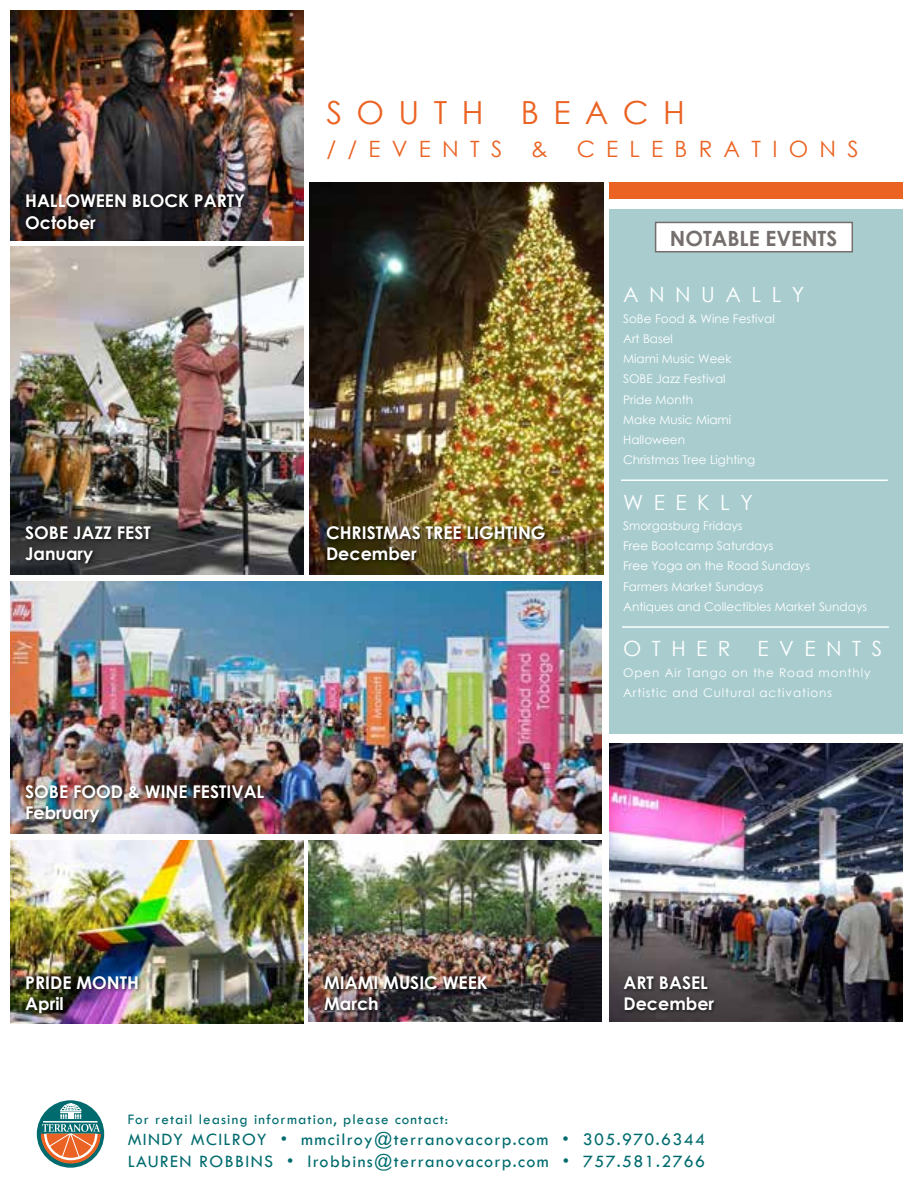
<style>
.page{position:relative;width:918px;height:1188px;background:#fff}
.page>*{position:absolute;margin:0;border:0;box-sizing:border-box;transform-origin:0 0}
.t1{font:31.8px "Century Gothic";letter-spacing:.45em;color:#eb6323}
.t2{font:22.5px "Century Gothic";letter-spacing:.5em;color:#eb6323}
.t3{font:21px "Century Gothic";letter-spacing:.5em;color:#fff}
.t4{font:700 21px "Century Gothic";color:#746e6c}
.t5{font:18px/21.6px "Tw Cen";letter-spacing:.075em;color:#006b6e}
.t6{font:700 17.55px/21px "Century Gothic";color:#fff}
.t7{font:15px "Tw Cen";letter-spacing:.075em;color:#006b6e}
.t8{font:12px/20.2px "Century Gothic";color:#fff}
.t9{font:12px/20.2px "Century Gothic";letter-spacing:.075em;color:#fff}
</style>
<div class="page">
<div style="left:610px;top:183px;width:293px;height:16px;background:#eb6323"></div>
<div style="left:610px;top:210px;width:293px;height:524px;background:#a9cdcf"></div>
<svg style="left:37px;top:1100px;width:67px;height:68px"></svg>
<svg style="left:41px;top:1104px;width:60px;height:60px"></svg>
<hr style="left:43px;top:1121px;width:55px;height:2px;background:#fff">
<img style="left:10px;top:247px;width:293px;height:328px">
<img style="left:10px;top:11px;width:293px;height:229px">
<img style="left:10px;top:582px;width:592px;height:252px">
<img style="left:310px;top:183px;width:293px;height:392px">
<img style="left:610px;top:743px;width:293px;height:279px">
<img style="left:309px;top:841px;width:293px;height:181px">
<img style="left:10px;top:841px;width:293px;height:183px">
<div style="left:24px;top:974px;width:118px;height:43px;background:#000;opacity:.75"></div>
<div style="left:322px;top:974px;width:169px;height:40px;background:#000;opacity:.75"></div>
<div style="left:622px;top:974px;width:96px;height:40px;background:#000;opacity:.75"></div>
<div style="left:23px;top:783px;width:245px;height:44px;background:#000;opacity:.75"></div>
<div style="left:23px;top:524px;width:132px;height:43px;background:#000;opacity:.75"></div>
<div style="left:324px;top:524px;width:225px;height:40px;background:#000;opacity:.75"></div>
<div style="left:23px;top:193px;width:226px;height:39px;background:#000;opacity:.75"></div>
<hr style="left:621px;top:480px;width:267px;height:1px;background:#fff">
<hr style="left:622px;top:626px;width:267px;height:2px;background:#fff">
<div style="left:655px;top:222px;width:198px;height:30px;background:#fff;border:2px solid #746e6c"></div>
<h3 class="t6" style="left:25px;top:190px;width:221px">HALLOWEEN BLOCK PARTY<br>October</h3>
<h1 class="t1" style="left:326px;top:90px;width:360px">SOUTH BEACH</h1>
<h2 class="t2" style="left:326px;top:133px;width:177px">//EVENTS</h2>
<h2 class="t2" style="left:531px;top:133px;width:19px">&amp;</h2>
<h2 class="t2" style="left:577px;top:133px;width:283px">CELEBRATIONS</h2>
<h3 class="t4" style="left:670px;top:222px;width:169px">NOTABLE EVENTS</h3>
<h3 class="t6" style="left:25px;top:521px;width:127px">SOBE JAZZ FEST<br>January</h3>
<h3 class="t6" style="left:326px;top:521px;width:221px">CHRISTMAS TREE LIGHTING<br>December</h3>
<h3 class="t6" style="left:25px;top:781px;width:241px">SOBE FOOD &amp; WINE FESTIVAL<br>February</h3>
<h3 class="t3" style="left:623px;top:280px;width:183px">ANNUALLY</h3>
<p class="t8" style="left:623px;top:308px;width:153px">SoBe Food &amp; Wine Festival<br>Art Basel<br>Miami Music Week<br>SOBE Jazz Festival<br>Pride Month<br>Make Music Miami<br>Halloween<br>Christmas Tree Lighting</p>
<h3 class="t3" style="left:623px;top:487px;width:131px">WEEKLY</h3>
<p class="t8" style="left:623px;top:515px;width:245px">Smorgasburg Fridays<br>Free Bootcamp Saturdays<br>Free Yoga on the Road Sundays<br>Farmers Market Sundays<br>Antiques and Collectibles Market Sundays</p>
<h3 class="t3" style="left:623px;top:634px;width:109px">OTHER</h3>
<h3 class="t3" style="left:758px;top:634px;width:126px">EVENTS</h3>
<p class="t9" style="left:623px;top:662px;width:249px">Open Air Tango on the Road monthly<br>Artistic and Cultural activations</p>
<h3 class="t6" style="left:25px;top:971px;width:115px">PRIDE MONTH<br>April</h3>
<h3 class="t6" style="left:324px;top:971px;width:165px">MIAMI MUSIC WEEK<br>March</h3>
<h3 class="t6" style="left:624px;top:971px;width:92px">ART BASEL<br>December</h3>
<p class="t7" style="left:128px;top:1110px;width:322px">For retail leasing information, please contact:</p>
<h3 class="t5" style="left:128px;top:1129px;width:579px">MINDY MCILROY • mmcilroy@terranovacorp.com • 305.970.6344<br>LAUREN ROBBINS • lrobbins@terranovacorp.com • 757.581.2766</h3>
</div>
